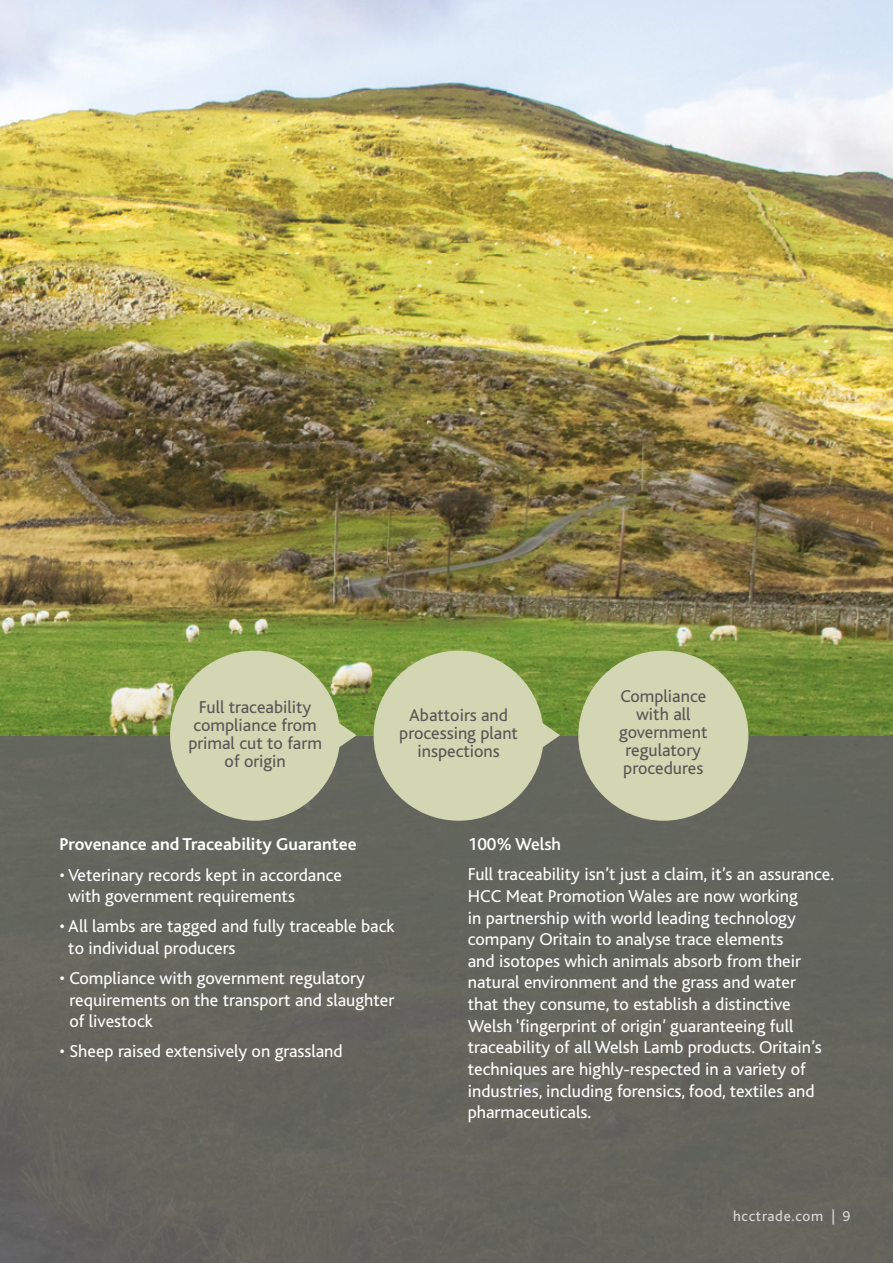
<style>
.page{position:relative;width:893px;height:1263px;background:#fff}
.page>*{position:absolute;margin:0;border:0;box-sizing:border-box;transform-origin:0 0}
.t1{font:18px/21.6px "Bliss";color:#fff}
.t2{font:18px/18px "Bliss";color:#575756;text-align:center}
.t3{font:700 18px "Bliss";color:#fff}
.t4{font:500 18px "Bliss";color:#fff}
.t5{font:15px "Bliss";letter-spacing:.05em;color:#dadada}
</style>
<div class="page">
<img style="left:0;top:0;width:893px;height:736px">
<div style="left:0;top:736px;width:893px;height:527px;background:#646363"></div>
<div style="left:578px;top:651px;width:170px;height:170px;background:#d3d6b2;border-radius:50%"></div>
<div style="left:170px;top:651px;width:170px;height:170px;background:#d3d6b2;border-radius:50%"></div>
<svg style="left:338px;top:716px;width:19px;height:38px"></svg>
<div style="left:374px;top:651px;width:170px;height:170px;background:#d3d6b2;border-radius:50%"></div>
<svg style="left:541px;top:716px;width:19px;height:39px"></svg>
<p class="t2" style="left:188px;top:699px;width:135px">Full traceability compliance from primal cut to farm of origin</p>
<p class="t2" style="left:399px;top:706px;width:120px">Abattoirs and processing plant inspections</p>
<p class="t2" style="left:619px;top:688px;width:90px">Compliance with all government regulatory procedures</p>
<p class="t3" style="left:60px;top:835px;width:299px">Provenance and Traceability Guarantee</p>
<p class="t1" style="left:68px;top:864px;width:275px;text-indent:-9px">• Veterinary records kept in accordance with government requirements</p>
<p class="t1" style="left:68px;top:916px;width:328px;text-indent:-9px">• All lambs are tagged and fully traceable back to individual producers</p>
<p class="t1" style="left:69px;top:967px;width:326px;text-indent:-10px">• Compliance with government regulatory requirements on the transport and slaughter of livestock</p>
<p class="t1" style="left:60px;top:1041px;width:285px">• Sheep raised extensively on grassland</p>
<p class="t4" style="left:468px;top:835px;width:95px">100% Welsh</p>
<p class="t1" style="left:468px;top:864px;width:368px">Full traceability isn’t just a claim, it’s an assurance.<br>HCC Meat Promotion Wales are now working<br>in partnership with world leading technology company Oritain to analyse trace elements<br>and isotopes which animals absorb from their natural environment and the grass and water<br>that they consume, to establish a distinctive Welsh ‘fingerprint of origin’ guaranteeing full traceability of all Welsh Lamb products. Oritain’s techniques are highly-respected in a variety of industries, including forensics, food, textiles and pharmaceuticals.</p>
<p class="t5" style="left:733px;top:1208px;width:119px">hcctrade.com | 9</p>
</div>
